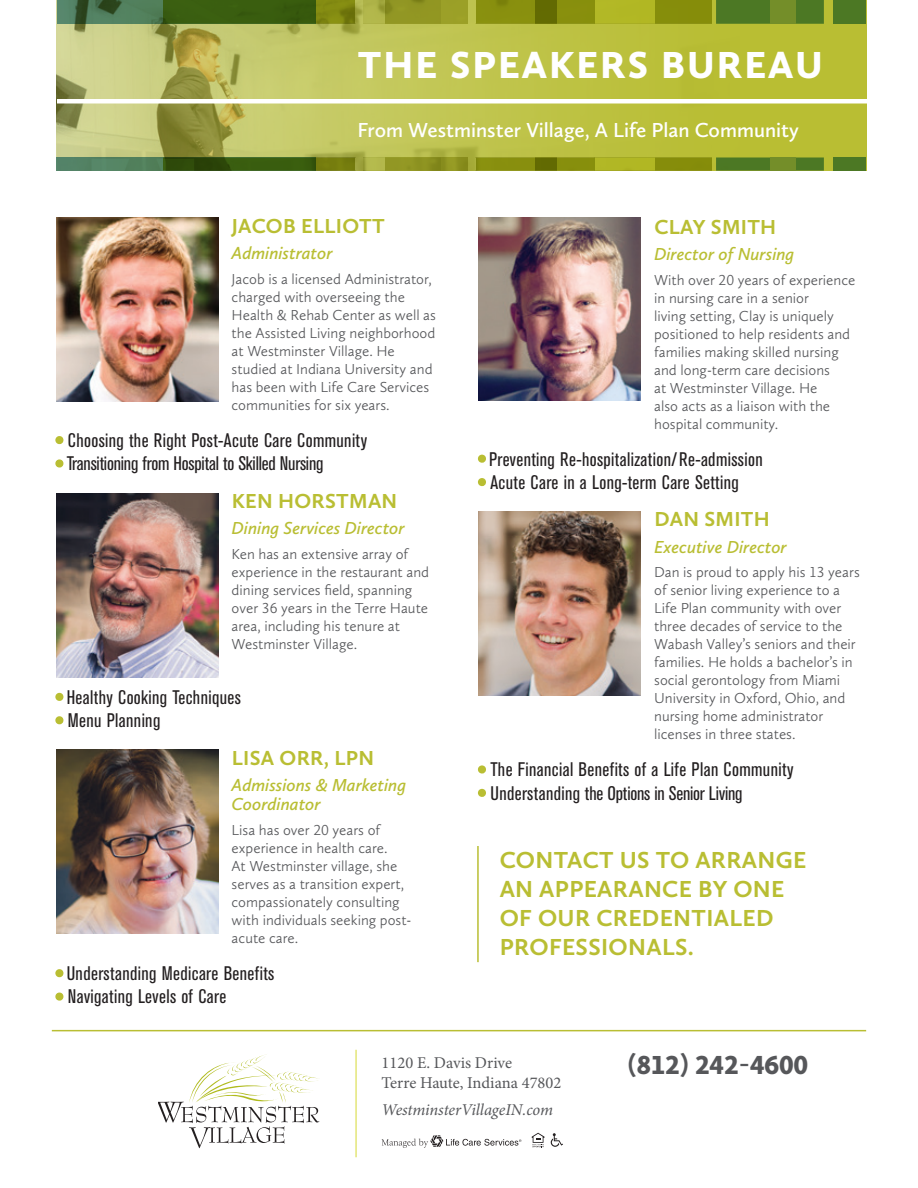
<style>
.page{position:relative;width:918px;height:1188px;background:#fff}
.page>*{position:absolute;margin:0;border:0;box-sizing:border-box;transform-origin:0 0}
.Subhead{font:900 39px "Calluna Sans";letter-spacing:.055em;color:#fff}
.Base{font:900 27px "Calluna Sans";letter-spacing:.015em;color:#56575a}
.Speaker_Name{font:700 24px/28.8px "Calluna Sans";letter-spacing:.015em;color:#b9be33}
.Speaker_Name-2{font:700 21px "Calluna Sans";letter-spacing:.015em;color:#b9be33}
.Paragraph_HEad{font:600 21px "Calluna Sans";color:#fff}
.Topics{font:condensed 19.5px "Akzidenz Grotesk BE";letter-spacing:.02em;color:#231f20}
.Topics-2{font:condensed 19.5px "Akzidenz Grotesk BE";letter-spacing:-.01em;color:#231f20}
.Topics-3{font:condensed 19.5px "Akzidenz Grotesk BE";color:#231f20}
.Speaker_Title{font:italic 600 18px/19.5px "Calluna Sans";color:#b9be33}
.Body{font:16.5px/19.8px "Minion Pro";color:#56575a}
.Body-2{font:italic 16.5px "Minion Pro";letter-spacing:-.01em;color:#56575a}
.Bio{font:300 15px/18px "Calluna Sans";color:#56575a}
.s1{color:#b9be33}
</style>
<div class="page">
<img style="left:56px;top:218px;width:162px;height:183px">
<div style="left:55px;top:436px;width:8px;height:8px;border:3px solid #b9be33;border-radius:50%"></div>
<div style="left:55px;top:459px;width:8px;height:9px;border:3px solid #b9be33;border-radius:50%"></div>
<img style="left:56px;top:493px;width:162px;height:184px">
<div style="left:55px;top:693px;width:8px;height:8px;border:3px solid #b9be33;border-radius:50%"></div>
<div style="left:55px;top:716px;width:8px;height:8px;border:3px solid #b9be33;border-radius:50%"></div>
<img style="left:56px;top:750px;width:162px;height:183px">
<div style="left:55px;top:969px;width:8px;height:8px;border:3px solid #b9be33;border-radius:50%"></div>
<div style="left:55px;top:993px;width:8px;height:8px;border:3px solid #b9be33;border-radius:50%"></div>
<img style="left:479px;top:217px;width:162px;height:184px">
<div style="left:478px;top:455px;width:8px;height:8px;border:3px solid #b9be33;border-radius:50%"></div>
<div style="left:478px;top:478px;width:8px;height:8px;border:3px solid #b9be33;border-radius:50%"></div>
<img style="left:479px;top:512px;width:162px;height:183px">
<div style="left:478px;top:765px;width:8px;height:9px;border:3px solid #b9be33;border-radius:50%"></div>
<div style="left:478px;top:789px;width:8px;height:8px;border:3px solid #b9be33;border-radius:50%"></div>
<svg style="left:532px;top:1133px;width:12px;height:14px"></svg>
<svg style="left:551px;top:1133px;width:12px;height:14px"></svg>
<svg style="left:382px;top:1135px;width:139px;height:13px"></svg>
<div style="left:56px;top:0;width:810px;height:171px;background:#b9be33"></div>
<img style="left:56px;top:0;width:563px;height:157px">
<div style="left:57px;top:99px;width:810px;height:5px;background:#fff"></div>
<svg style="left:56px;top:157px;width:768px;height:14px;background:#6d8223"></svg>
<div style="left:833px;top:157px;width:32px;height:14px;background:#4c7824"></div>
<div style="left:771px;top:157px;width:25px;height:14px;background:#748e29"></div>
<svg style="left:57px;top:0;width:767px;height:24px;background:#6d8321"></svg>
<div style="left:833px;top:0;width:32px;height:24px;background:#4c7824"></div>
<div style="left:771px;top:0;width:25px;height:24px;background:#748e29"></div>
<svg style="left:159px;top:1054px;width:160px;height:94px"></svg>
<hr style="left:355px;top:1050px;width:2px;height:107px;background:#e4e678">
<hr style="left:52px;top:1030px;width:814px;height:1px;background:#b9be33">
<hr style="left:477px;top:846px;width:2px;height:116px;background:#b9be33">
<p class="Subhead" style="left:358px;top:41px;width:467px">THE SPEAKERS BUREAU</p>
<p class="Paragraph_HEad" style="left:357px;top:117px;width:443px">From Westminster Village, A Life Plan Community</p>
<p class="Speaker_Name-2" style="left:232px;top:213px;width:154px">JACOB ELLIOTT</p>
<p class="Speaker_Title" style="left:232px;top:243px;width:102px">Administrator</p>
<p class="Bio" style="left:232px;top:270px;width:206px">Jacob is a licensed Administrator, charged with overseeing the<br>Health &amp; Rehab Center as well as the Assisted Living neighborhood at Westminster Village. He studied at Indiana University and has been with Life Care Services communities for six years.</p>
<p class="Topics" style="left:56px;top:429px;width:313px"><span class="s1">•</span> Choosing the Right Post-Acute Care Community</p>
<p class="Topics-2" style="left:56px;top:453px;width:269px"><span class="s1">•</span> Transitioning from Hospital to Skilled Nursing</p>
<p class="Speaker_Name-2" style="left:232px;top:488px;width:167px">KEN HORSTMAN</p>
<p class="Speaker_Title" style="left:232px;top:518px;width:175px">Dining Services Director</p>
<p class="Bio" style="left:232px;top:545px;width:199px">Ken has an extensive array of experience in the restaurant and dining services field, spanning over 36 years in the Terre Haute area, including his tenure at<br>Westminster Village.</p>
<p class="Topics" style="left:56px;top:686px;width:186px"><span class="s1">•</span> Healthy Cooking Techniques</p>
<p class="Topics" style="left:56px;top:710px;width:106px"><span class="s1">•</span> Menu Planning</p>
<p class="Speaker_Name-2" style="left:232px;top:745px;width:144px">LISA ORR, LPN</p>
<p class="Speaker_Title" style="left:232px;top:775px;width:176px">Admissions &amp; Marketing<br>Coordinator</p>
<p class="Bio" style="left:232px;top:821px;width:181px">Lisa has over 20 years of experience in health care.<br>At Westminster village, she serves as a transition expert, compassionately consulting with individuals seeking post&shy;acute care.</p>
<p class="Topics" style="left:56px;top:963px;width:220px"><span class="s1">•</span> Understanding Medicare Benefits</p>
<p class="Topics" style="left:56px;top:986px;width:172px"><span class="s1">•</span> Navigating Levels of Care</p>
<p class="Speaker_Name-2" style="left:654px;top:214px;width:123px">CLAY SMITH</p>
<p class="Speaker_Title" style="left:654px;top:244px;width:142px">Director of Nursing</p>
<p class="Bio" style="left:654px;top:270px;width:203px">With over 20 years of experience in nursing care in a senior<br>living setting, Clay is uniquely positioned to help residents and families making skilled nursing and long-term care decisions<br>at Westminster Village. He<br>also acts as a liaison with the hospital community.</p>
<p class="Topics" style="left:479px;top:448px;width:285px"><span class="s1">•</span> Preventing Re-hospitalization/Re-admission</p>
<p class="Topics" style="left:479px;top:471px;width:262px"><span class="s1">•</span> Acute Care in a Long-term Care Setting</p>
<p class="Speaker_Name-2" style="left:654px;top:506px;width:117px">DAN SMITH</p>
<p class="Speaker_Title" style="left:654px;top:537px;width:134px">Executive Director</p>
<p class="Bio" style="left:654px;top:563px;width:207px">Dan is proud to apply his 13 years of senior living experience to a<br>Life Plan community with over three decades of service to the<br>Wabash Valley’s seniors and their families. He holds a bachelor’s in social gerontology from Miami<br>University in Oxford, Ohio, and nursing home administrator licenses in three states.</p>
<p class="Topics" style="left:479px;top:759px;width:317px"><span class="s1">•</span> The Financial Benefits of a Life Plan Community</p>
<p class="Topics-3" style="left:479px;top:782px;width:265px"><span class="s1">•</span> Understanding the Options in Senior Living</p>
<p class="Speaker_Name" style="left:500px;top:845px;width:308px">CONTACT US TO ARRANGE<br>AN APPEARANCE BY ONE<br>OF OUR CREDENTIALED<br>PROFESSIONALS.</p>
<p class="Body" style="left:382px;top:1053px;width:181px">1120 E. Davis Drive<br>Terre Haute, Indiana 47802</p>
<p class="Body-2" style="left:382px;top:1098px;width:173px">WestminsterVillageIN.com</p>
<p class="Base" style="left:628px;top:1048px;width:182px">(812) 242-4600</p>
</div>
